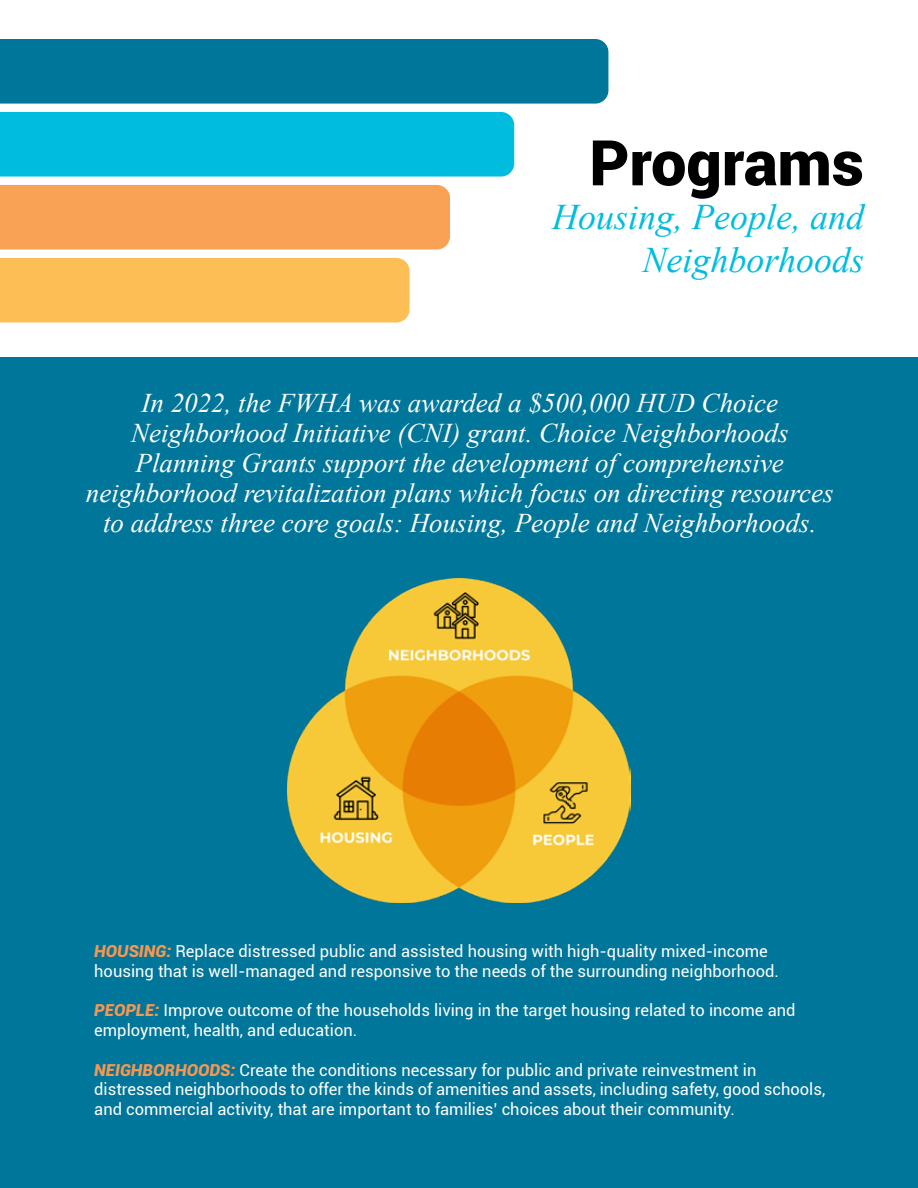
<style>
.page{position:relative;width:918px;height:1188px;background:#fff}
.page>*{position:absolute;margin:0;border:0;box-sizing:border-box;transform-origin:0 0}
.t1{font:900 63px "Roboto";color:#000}
.t2{font:italic 36px/43.2px "Times New Roman";color:#00bddf;text-align:right}
.t3{font:italic 27px/30px "Times New Roman";color:#fff;text-align:center}
.t4{font:16.5px/19.8px "Roboto";color:#fff}
.s1{font-weight:900;font-style:italic;color:#f79750}
</style>
<div class="page">
<div style="left:0;top:258px;width:410px;height:64px;background:#fdbe56"></div>
<div style="left:0;top:185px;width:450px;height:65px;background:#f9a256"></div>
<div style="left:0;top:112px;width:514px;height:65px;background:#00bddf"></div>
<div style="left:0;top:39px;width:608px;height:65px;background:#00769a"></div>
<div style="left:0;top:358px;width:918px;height:830px;background:#00769a"></div>
<img style="left:288px;top:578px;width:342px;height:325px">
<h1 class="t1" style="left:589px;top:118px;width:276px">Programs</h1>
<h2 class="t2" style="left:552px;top:194px;width:313px">Housing, People, and<br>Neighborhoods</h2>
<p class="t3" style="left:86px;top:387px;width:749px">In 2022, the FWHA was awarded a $500,000 HUD Choice Neighborhood Initiative (CNI) grant. Choice Neighborhoods Planning Grants support the development of comprehensive neighborhood revitalization plans which focus on directing resources to address three core goals: Housing, People and Neighborhoods.</p>
<p class="t4" style="left:94px;top:940px;width:686px"><span class="s1">HOUSING:</span> Replace distressed public and assisted housing with high-quality mixed-income housing that is well-managed and responsive to the needs of the surrounding neighborhood.</p>
<p class="t4" style="left:94px;top:1000px;width:703px"><span class="s1">PEOPLE:</span> Improve outcome of the households living in the target housing related to income and employment, health, and education.</p>
<p class="t4" style="left:94px;top:1059px;width:733px"><span class="s1">NEIGHBORHOODS:</span> Create the conditions necessary for public and private reinvestment in distressed neighborhoods to offer the kinds of amenities and assets, including safety, good schools, and commercial activity, that are important to families’ choices about their community.</p>
</div>
